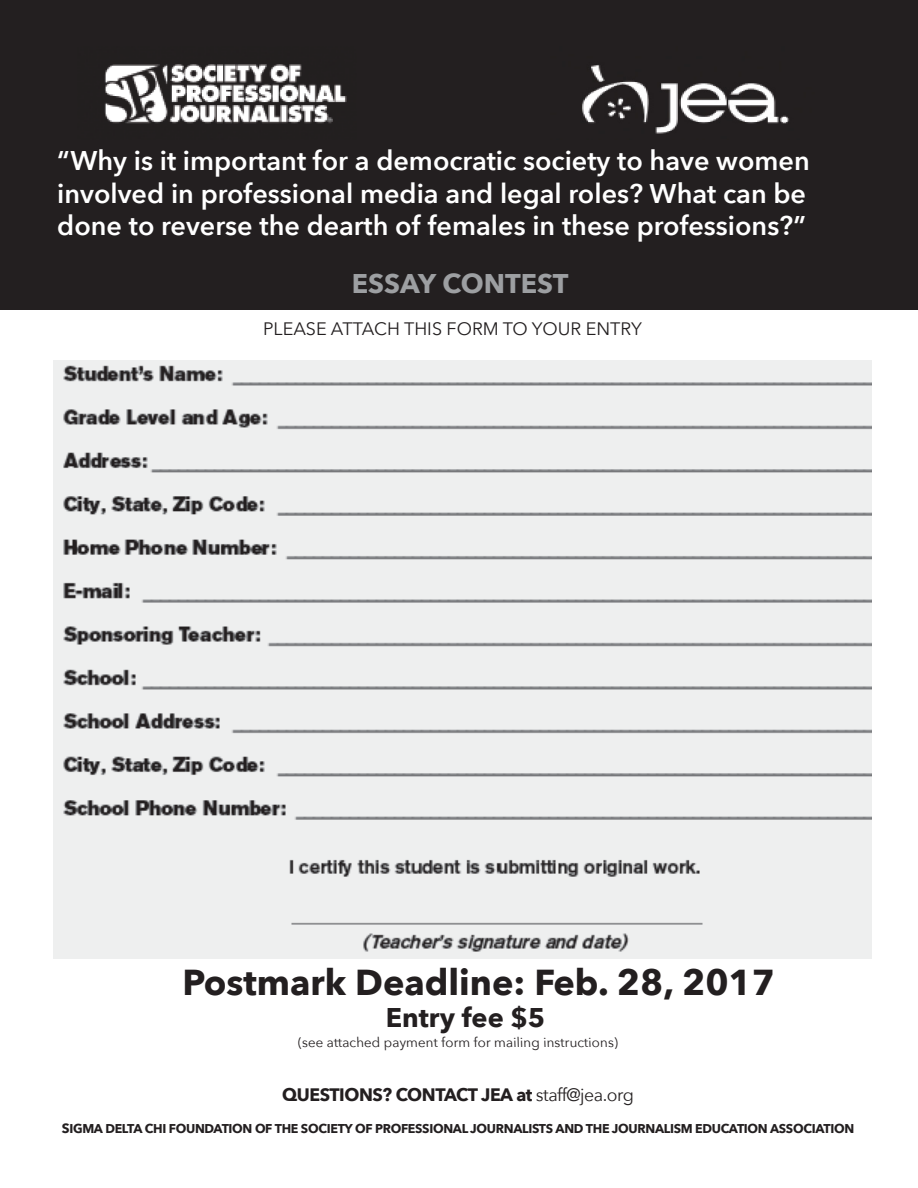
<style>
.page{position:relative;width:918px;height:1188px;background:#fff}
.page>*{position:absolute;margin:0;border:0;box-sizing:border-box;transform-origin:0 0}
.t1{font:700 36px "Avenir Next";color:#231f20}
.t2{font:600 27px/32.4px "Avenir Next";color:#fff}
.t3{font:700 27px "Avenir Next";color:#9d9fa2}
.t4{font:700 27px "Avenir Next";color:#231f20}
.t5{font:700 18px "Avenir Next";letter-spacing:-.025em;color:#231f20}
.t6{font:18px "Avenir Next";color:#231f20}
.t7{font:13.5px "Avenir Next";color:#231f20}
.t8{font:700 12.75px "Avenir Next";letter-spacing:-.025em;color:#231f20}
.s1{font-weight:400}
.s2{font-size:13.5px}
</style>
<div class="page">
<div style="left:0;top:0;width:918px;height:310px;background:#231f20"></div>
<img style="left:53px;top:360px;width:818px;height:599px">
<img style="left:104px;top:64px;width:243px;height:60px">
<img style="left:582px;top:65px;width:207px;height:69px">
<p class="t2" style="left:57px;top:144px;width:754px">“Why is it important for a democratic society to have women</p>
<p class="t2" style="left:57px;top:177px;width:750px">involved in professional media and legal roles? What can be done to reverse the dearth of females in these professions?”</p>
<p class="t3" style="left:352px;top:260px;width:218px">ESSAY CONTEST</p>
<p class="t6" style="left:263px;top:313px;width:380px">PLEASE ATTACH THIS FORM TO YOUR ENTRY</p>
<p class="t1" style="left:183px;top:951px;width:594px">Postmark Deadline: Feb. 28, 2017</p>
<p class="t4" style="left:386px;top:994px;width:161px">Entry fee $5</p>
<p class="t7" style="left:298px;top:1031px;width:322px">(see attached payment form for mailing instructions)</p>
<p class="t5" style="left:282px;top:1079px;width:353px">QUESTIONS? CONTACT JEA at <span class="s1">staff@jea.org</span></p>
<p class="t8" style="left:62px;top:1118px;width:794px"><span class="s2">S</span>IGMA DELTA CHI FOUNDATION OF THE SOCIETY OF PROFESSIONAL JOURNALISTS AND THE JOURNALISM EDUCATION ASSOCIATION</p>
</div>
